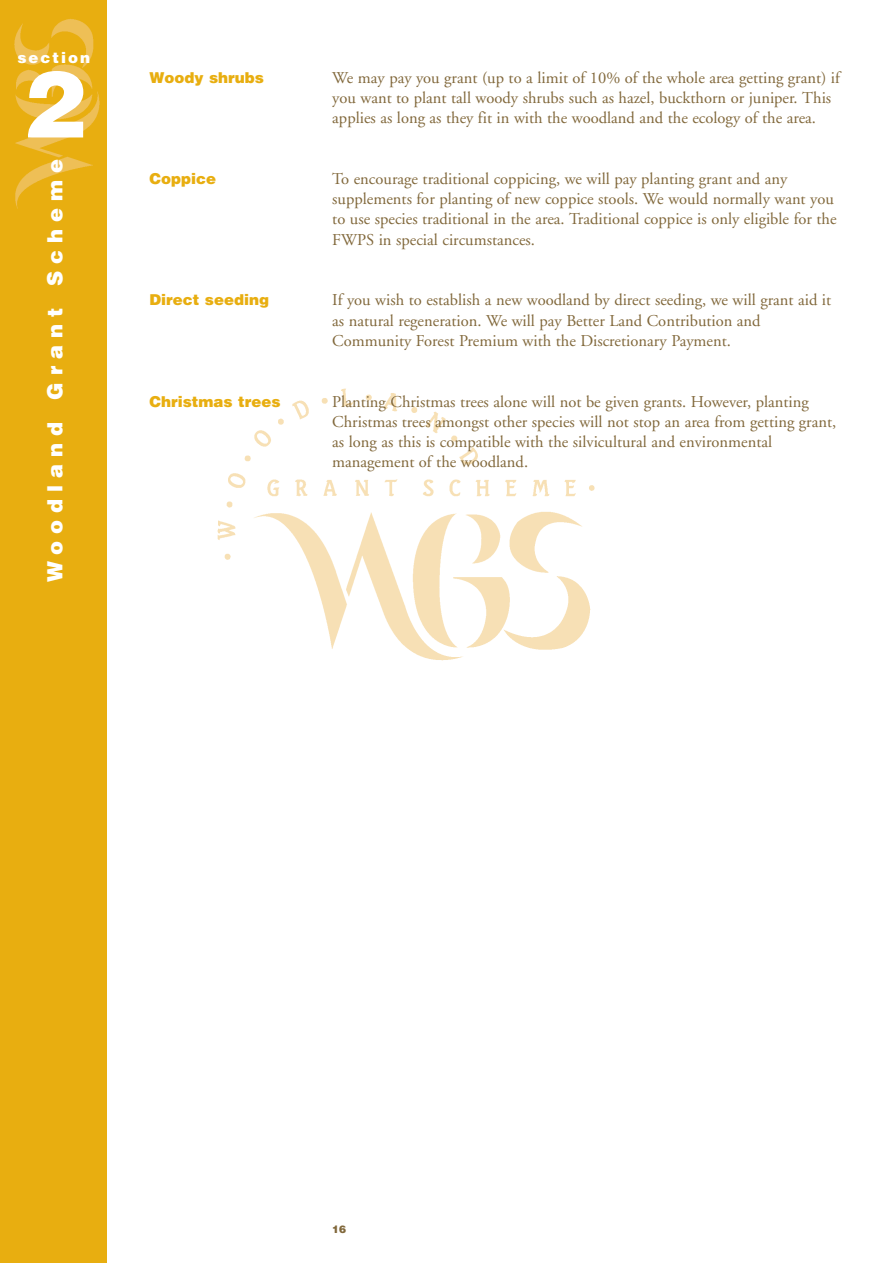
<style>
.page{position:relative;width:894px;height:1263px;background:#fff}
.page>*{position:absolute;margin:0;border:0;box-sizing:border-box;transform-origin:0 0}
.t1{font:900 93px "Helvetica";color:#fff}
.t2{font:900 21px "Helvetica";letter-spacing:.335em;color:#fff}
.t3{font:16.5px/20.2px "Adobe Garamond";color:#81683b}
.t4{font:900 15px "Helvetica";color:#e8ae10}
.t5{font:900 15px "Helvetica";letter-spacing:.135em;color:#fff}
.t6{font:900 10.5px "Helvetica";color:#81683b}
</style>
<div class="page">
<img style="left:217px;top:388px;width:378px;height:273px">
<div style="left:0;top:0;width:107px;height:1263px;background:#e8ae10"></div>
<img style="left:14px;top:19px;width:86px;height:190px">
<p class="t5" style="left:17px;top:53px;width:74px">section</p>
<h1 class="t1" style="left:23px;top:71px;width:64px">2</h1>
<p class="t2" style="left:47px;top:582px;width:425px;rotate:-90deg">Woodland Grant Scheme</p>
<p class="t4" style="left:149px;top:72px;width:116px">Woody shrubs</p>
<p class="t3" style="left:332px;top:69px;width:509px">We may pay you grant (up to a limit of 10% of the whole area getting grant) if you want to plant tall woody shrubs such as hazel, buckthorn or juniper. This applies as long as they fit in with the woodland and the ecology of the area.</p>
<p class="t4" style="left:149px;top:173px;width:68px">Coppice</p>
<p class="t3" style="left:332px;top:170px;width:506px">To encourage traditional coppicing, we will pay planting grant and any supplements for planting of new coppice stools. We would normally want you to use species traditional in the area. Traditional coppice is only eligible for the FWPS in special circumstances.</p>
<p class="t4" style="left:149px;top:294px;width:121px">Direct seeding</p>
<p class="t3" style="left:332px;top:291px;width:500px">If you wish to establish a new woodland by direct seeding, we will grant aid it as natural regeneration. We will pay Better Land Contribution and<br>Community Forest Premium with the Discretionary Payment.</p>
<p class="t4" style="left:149px;top:396px;width:133px">Christmas trees</p>
<p class="t3" style="left:332px;top:393px;width:505px">Planting Christmas trees alone will not be given grants. However, planting Christmas trees amongst other species will not stop an area from getting grant, as long as this is compatible with the silvicultural and environmental management of the woodland.</p>
<p class="t6" style="left:332px;top:1226px;width:16px">16</p>
</div>
